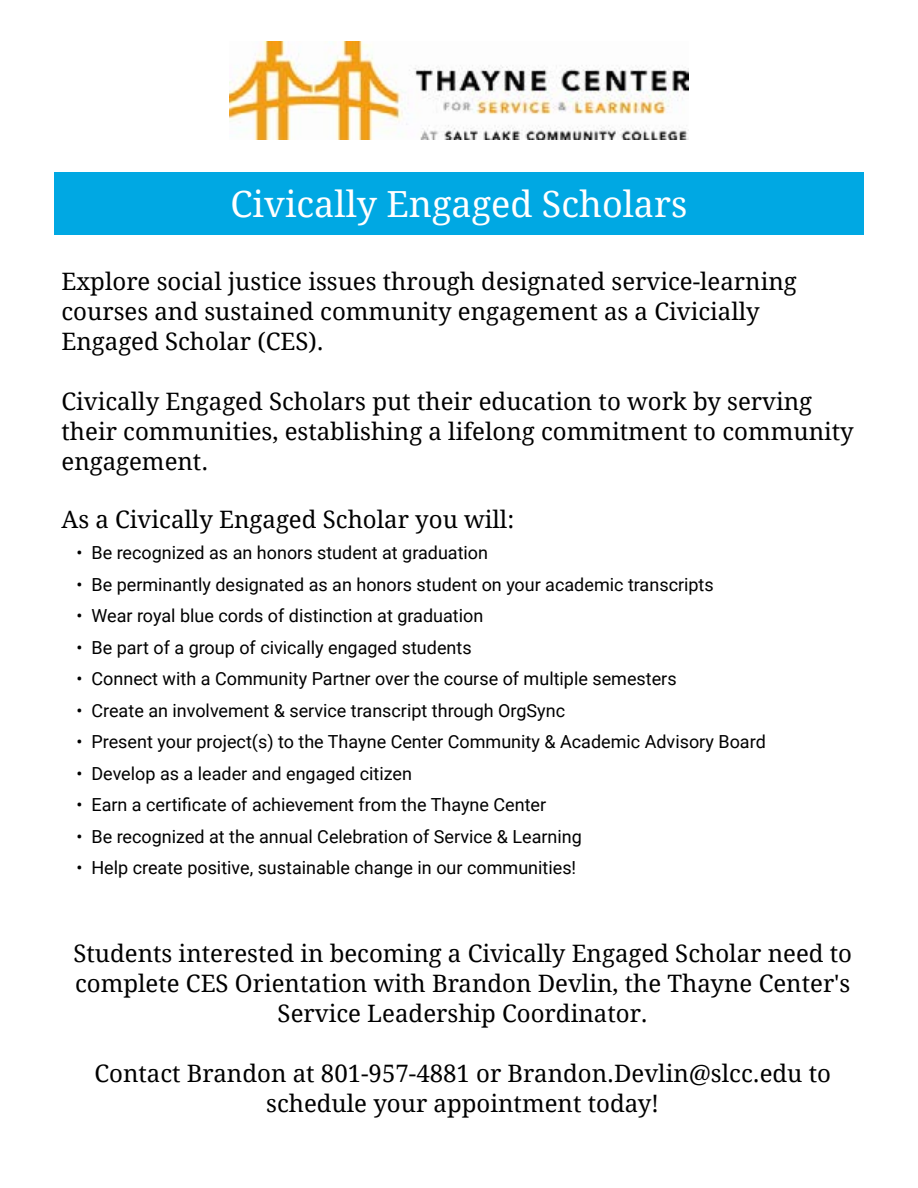
<style>
.page{position:relative;width:918px;height:1188px;background:#fff}
.page>*{position:absolute;margin:0;border:0;box-sizing:border-box;transform-origin:0 0}
.t1{font:36px "Droid Serif";color:#fff}
.t2{font:24px/30px "Droid Serif";color:#000}
.t3{font:18px "Roboto";color:#000}
</style>
<div class="page">
<div style="left:54px;top:172px;width:810px;height:62px;background:#00a8e3"></div>
<img style="left:230px;top:41px;width:458px;height:99px">
<h1 class="t1" style="left:231px;top:184px;width:458px">Civically Engaged Scholars</h1>
<h2 class="t2" style="left:62px;top:267px;width:737px">Explore social justice issues through designated service-learning courses and sustained community engagement as a Civicially<br>Engaged Scholar (CES).</h2>
<h2 class="t2" style="left:62px;top:387px;width:794px">Civically Engaged Scholars put their education to work by serving their communities, establishing a lifelong commitment to community engagement.</h2>
<h2 class="t2" style="left:62px;top:504px;width:454px">As a Civically Engaged Scholar you will:</h2>
<p class="t3" style="left:76px;top:540px;width:413px">• Be recognized as an honors student at graduation</p>
<p class="t3" style="left:76px;top:572px;width:639px">• Be perminantly designated as an honors student on your academic transcripts</p>
<p class="t3" style="left:76px;top:603px;width:408px">• Wear royal blue cords of distinction at graduation</p>
<p class="t3" style="left:76px;top:635px;width:397px">• Be part of a group of civically engaged students</p>
<p class="t3" style="left:76px;top:666px;width:602px">• Connect with a Community Partner over the course of multiple semesters</p>
<p class="t3" style="left:76px;top:698px;width:490px">• Create an involvement &amp; service transcript through OrgSync</p>
<p class="t3" style="left:76px;top:729px;width:691px">• Present your project(s) to the Thayne Center Community &amp; Academic Advisory Board</p>
<p class="t3" style="left:76px;top:761px;width:337px">• Develop as a leader and engaged citizen</p>
<p class="t3" style="left:76px;top:792px;width:471px">• Earn a certificate of achievement from the Thayne Center</p>
<p class="t3" style="left:76px;top:824px;width:507px">• Be recognized at the annual Celebration of Service &amp; Learning</p>
<p class="t3" style="left:76px;top:855px;width:501px">• Help create positive, sustainable change in our communities!</p>
<h2 class="t2" style="left:73px;top:938px;width:780px;text-align:center">Students interested in becoming a Civically Engaged Scholar need to complete CES Orientation with Brandon Devlin, the Thayne Center's<br>Service Leadership Coordinator.</h2>
<h2 class="t2" style="left:94px;top:1058px;width:738px;text-align:center">Contact Brandon at 801-957-4881 or Brandon.Devlin@slcc.edu to schedule your appointment today!</h2>
</div>
